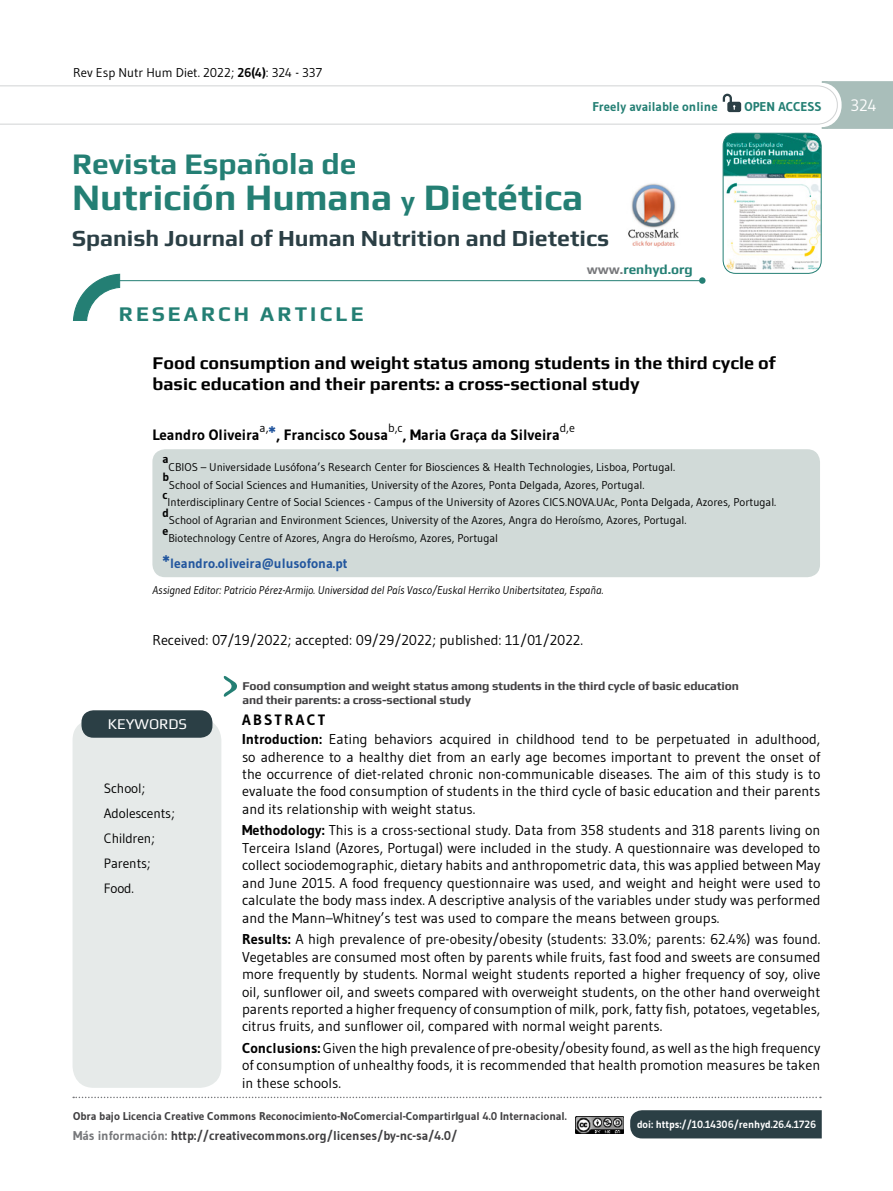
<style>
.page{position:relative;width:893px;height:1191px;background:#fff}
.page>*{position:absolute;margin:0;border:0;box-sizing:border-box;transform-origin:0 0}
.t1{font:700 37.5px "Play";color:#247f74}
.t2{font:700 30px "Play";color:#247f74}
.t3{font:700 23.1px "Play";color:#2b3f45}
.t4{font:700 21px "Play";letter-spacing:.15em;color:#247f74}
.t5{font:700 18px/21px "Play";color:#000}
.t6{font:16.5px "Gudea";color:#fff}
.t7{font:700 15px "Gudea";color:#000}
.t8{font:15px "Play";color:#fff}
.t9{font:700 15px "Gudea";letter-spacing:.15em;color:#000}
.t10{font:14.25px/17.4px "Gudea";color:#000;text-align:justify}
.t11{font:13.5px/25px "Gudea";letter-spacing:-.01em;color:#000}
.t12{font:700 13.5px "Gudea";color:#22569e}
.t13{font:700 13.5px "Play";color:#247f74}
.t14{font:700 12.75px "Gudea";color:#414042}
.t15{font:12.75px "Gudea";color:#000}
.t16{font:700 12.75px "Gudea";color:#247f74}
.t17{font:700 12px/14.4px "Play";letter-spacing:-.01em;color:#414042}
.t18{font:12px "Gudea";color:#000}
.t19{font:700 12px "Gudea";color:#000}
.t20{font:11.25px "Gudea";color:#000}
.t21{font:italic 11.25px "Gudea";color:#000}
.t22{font:700 11.25px "Gudea";color:#414042}
.t23{font:700 10.5px "Gudea";letter-spacing:-.005em;color:#fff}
.s1{font-weight:700}
.s2{font-size:27px}
.s3{color:#77787b}
.s4{font-size:18px;color:#22569e}
.s5{font-size:18px}
</style>
<div class="page">
<img style="left:723px;top:133px;width:98px;height:140px">
<div style="left:723px;top:133px;width:99px;height:141px;border:1px solid #247f74;border-radius:13px"></div>
<svg style="left:73px;top:1096px;width:748px;height:2px"></svg>
<hr style="left:106px;top:280px;width:595px;height:1px;background:#247f74">
<svg style="left:72px;top:273px;width:49px;height:48px"></svg>
<div style="left:699px;top:277px;width:6px;height:7px;background:#247f74;border-radius:50%"></div>
<div style="left:152px;top:449px;width:668px;height:128px;background:#d1dad8;border-radius:13px"></div>
<svg style="left:0;top:81px;width:893px;height:48px"></svg>
<img style="left:576px;top:1116px;width:47px;height:17px">
<img style="left:628px;top:183px;width:51px;height:65px">
<div style="left:73px;top:719px;width:148px;height:368px;background:#e6eae9;border-radius:21px"></div>
<div style="left:81px;top:710px;width:131px;height:27px;background:#2b3f45;border-radius:12px"></div>
<svg style="left:224px;top:676px;width:13px;height:21px"></svg>
<div style="left:630px;top:1110px;width:192px;height:28px;background:#2b3f45"></div>
<p class="t15" style="left:73px;top:65px;width:250px">Rev Esp Nutr Hum Diet. 2022; <span class="s1">26(4)</span>: 324 - 337</p>
<p class="t16" style="left:592px;top:99px;width:127px">Freely available online</p>
<p class="t16" style="left:744px;top:98px;width:79px">OPEN ACCESS</p>
<h2 class="t2" style="left:72px;top:146px;width:286px">Revista Española de</h2>
<h1 class="t1" style="left:72px;top:175px;width:513px">Nutrición Humana <span class="s2">y</span> Dietética</h1>
<h3 class="t3" style="left:72px;top:224px;width:539px">Spanish Journal of Human Nutrition and Dietetics</h3>
<h3 class="t4" style="left:119px;top:301px;width:246px">RESEARCH ARTICLE</h3>
<p class="t13" style="left:587px;top:262px;width:108px"><span class="s3">www.</span>renhyd.org</p>
<p class="t5" style="left:152px;top:352px;width:625px">Food consumption and weight status among students in the third cycle of basic education and their parents: a cross-sectional study</p>
<p class="t7" style="left:152px;top:425px;width:237px">Leandro Oliveira<sup>a,</sup><span class="s4">*</span>, Francisco Sousa</p>
<p class="t18" style="left:388px;top:421px;width:16px">b,c</p>
<p class="t18" style="left:560px;top:421px;width:17px">d,e</p>
<p class="t7" style="left:403px;top:425px;width:158px">, Maria Graça da Silveira</p>
<p class="t19" style="left:162px;top:451px;width:8px">a</p>
<p class="t20" style="left:168px;top:460px;width:508px">CBIOS – Universidade Lusófona’s Research Center for Biosciences &amp; Health Technologies, Lisboa, Portugal.</p>
<p class="t19" style="left:162px;top:469px;width:8px">b</p>
<p class="t20" style="left:169px;top:477px;width:477px">School of Social Sciences and Humanities, University of the Azores, Ponta Delgada, Azores, Portugal.</p>
<p class="t19" style="left:162px;top:487px;width:7px">c</p>
<p class="t20" style="left:168px;top:495px;width:610px">Interdisciplinary Centre of Social Sciences - Campus of the University of Azores CICS.NOVA.UAc, Ponta Delgada, Azores, Portugal.</p>
<p class="t19" style="left:162px;top:505px;width:8px">d</p>
<p class="t20" style="left:169px;top:513px;width:519px">School of Agrarian and Environment Sciences, University of the Azores, Angra do Heroísmo, Azores, Portugal.</p>
<p class="t19" style="left:162px;top:523px;width:7px">e</p>
<p class="t20" style="left:168px;top:531px;width:331px">Biotechnology Centre of Azores, Angra do Heroísmo, Azores, Portugal</p>
<p class="t12" style="left:162px;top:554px;width:186px"><span class="s5">*</span>leandro.oliveira@ulusofona.pt</p>
<p class="t21" style="left:152px;top:583px;width:452px">Assigned Editor: Patricio Pérez-Armijo. Universidad del País Vasco/Euskal Herriko Unibertsitatea, España.</p>
<p class="t10" style="left:152px;top:630px;width:432px">Received: 07/19/2022; accepted: 09/29/2022; published: 11/01/2022.</p>
<p class="t8" style="left:108px;top:715px;width:81px">KEYWORDS</p>
<p class="t11" style="left:104px;top:775px;width:72px">School;<br>Adolescents;<br>Children;<br>Parents;<br>Food.</p>
<p class="t17" style="left:242px;top:678px;width:498px">Food consumption and weight status among students in the third cycle of basic education and their parents: a cross-sectional study</p>
<p class="t9" style="left:242px;top:710px;width:85px">ABSTRACT</p>
<p class="t10" style="left:242px;top:730px;width:580px"><span class="s1">Introduction:</span> Eating behaviors acquired in childhood tend to be perpetuated in adulthood, so adherence to a healthy diet from an early age becomes important to prevent the onset of the occurrence of diet-related chronic non-communicable diseases. The aim of this study is to evaluate the food consumption of students in the third cycle of basic education and their parents and its relationship with weight status.</p>
<p class="t10" style="left:242px;top:821px;width:580px"><span class="s1">Methodology:</span> This is a cross-sectional study. Data from 358 students and 318 parents living on Terceira Island (Azores, Portugal) were included in the study. A questionnaire was developed to collect sociodemographic, dietary habits and anthropometric data, this was applied between May and June 2015. A food frequency questionnaire was used, and weight and height were used to calculate the body mass index. A descriptive analysis of the variables under study was performed and the Mann–Whitney’s test was used to compare the means between groups.</p>
<p class="t10" style="left:242px;top:930px;width:580px"><span class="s1">Results:</span> A high prevalence of pre-obesity/obesity (students: 33.0%; parents: 62.4%) was found.<br>Vegetables are consumed most often by parents while fruits, fast food and sweets are consumed more frequently by students. Normal weight students reported a higher frequency of soy, olive oil, sunflower oil, and sweets compared with overweight students, on the other hand overweight parents reported a higher frequency of consumption of milk, pork, fatty fish, potatoes, vegetables, citrus fruits, and sunflower oil, compared with normal weight parents.</p>
<p class="t10" style="left:242px;top:1039px;width:580px"><span class="s1">Conclusions:</span> Given the high prevalence of pre-obesity/obesity found, as well as the high frequency of consumption of unhealthy foods, it is recommended that health promotion measures be taken in these schools.</p>
<p class="t22" style="left:73px;top:1109px;width:495px">Obra bajo Licencia Creative Commons Reconocimiento-NoComercial-CompartirIgual 4.0 Internacional.</p>
<p class="t14" style="left:73px;top:1127px;width:386px"><span class="s3">Más información:</span> http://creativecommons.org/licenses/by-nc-sa/4.0/</p>
<p class="t23" style="left:637px;top:1117px;width:181px">doi: https://10.14306/renhyd.26.4.1726</p>
<p class="t6" style="left:851px;top:95px;width:28px">324</p>
</div>
